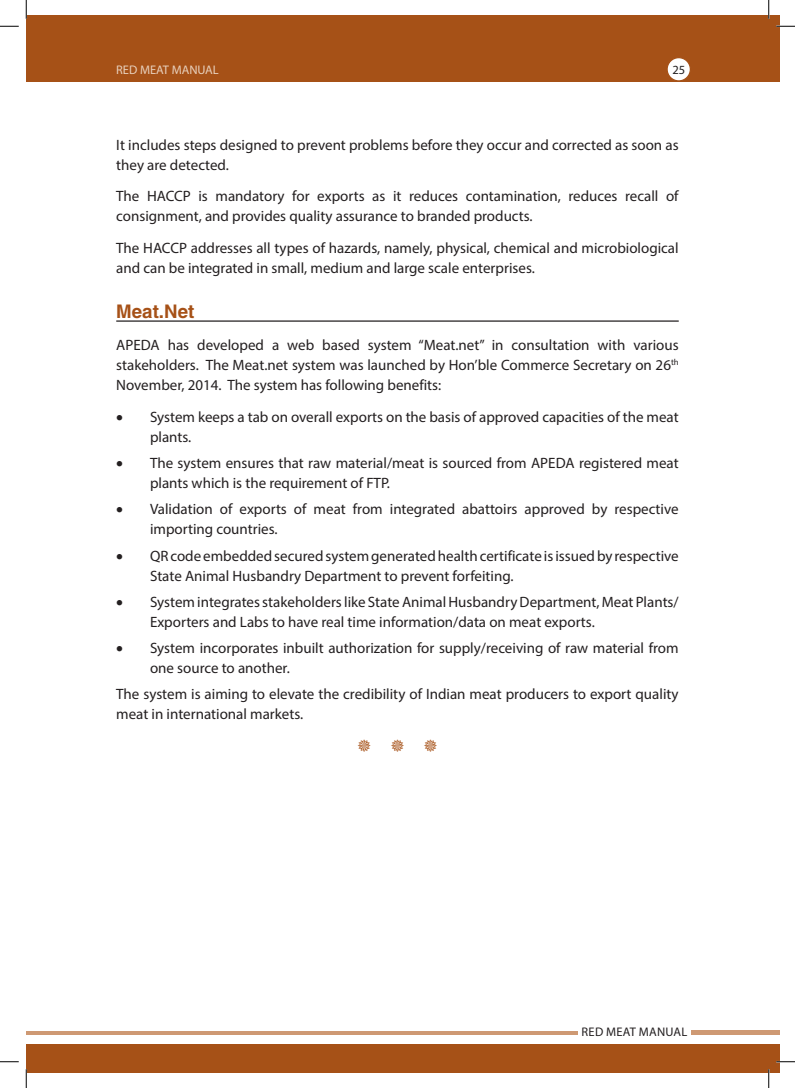
<style>
.page{position:relative;width:795px;height:1088px;background:#fff}
.page>*{position:absolute;margin:0;border:0;box-sizing:border-box;transform-origin:0 0}
.t1{font:700 18.75px "Helvetica";color:#a65117}
.t2{font:15px/20px "Myriad Pro";color:#231f20}
.t3{font:12.5px "Myriad Pro";letter-spacing:.02em;color:#231f20}
.t4{font:12.5px "Myriad Pro";color:#e8d0bc}
</style>
<div class="page">
<div style="left:26px;top:1044px;width:754px;height:28px;background:#a65117"></div>
<div style="left:26px;top:15px;width:754px;height:67px;background:#a65117"></div>
<hr style="left:26px;top:1031px;width:552px;height:3px;background:#ce9973">
<hr style="left:691px;top:1030px;width:89px;height:4px;background:#ce9973">
<div style="left:667px;top:58px;width:23px;height:23px;background:#fff;border-radius:50%"></div>
<div style="left:666px;top:57px;width:25px;height:25px;border:1px solid #a65117;border-radius:50%"></div>
<hr style="left:116px;top:320px;width:563px;height:2px;background:#231f20">
<svg style="left:0;top:25px;width:19px;height:2px"></svg>
<svg style="left:776px;top:25px;width:19px;height:2px"></svg>
<svg style="left:0;top:1061px;width:19px;height:1px"></svg>
<svg style="left:776px;top:1061px;width:19px;height:1px"></svg>
<svg style="left:25px;top:0;width:2px;height:19px"></svg>
<svg style="left:25px;top:1069px;width:2px;height:19px"></svg>
<svg style="left:768px;top:0;width:2px;height:19px"></svg>
<svg style="left:768px;top:1069px;width:2px;height:19px"></svg>
<p class="t4" style="left:116px;top:62px;width:104px">RED MEAT MANUAL</p>
<p class="t3" style="left:672px;top:62px;width:14px">25</p>
<p class="t2" style="left:116px;top:135px;width:564px">It includes steps designed to prevent problems before they occur and corrected as soon as they are detected.</p>
<p class="t2" style="left:116px;top:186px;width:564px">The HACCP is mandatory for exports as it reduces contamination, reduces recall of consignment, and provides quality assurance to branded products.</p>
<p class="t2" style="left:116px;top:237px;width:564px">The HACCP addresses all types of hazards, namely, physical, chemical and microbiological and can be integrated in small, medium and large scale enterprises.</p>
<p class="t1" style="left:116px;top:300px;width:80px">Meat.Net</p>
<p class="t2" style="left:116px;top:335px;width:564px;text-align:justify">APEDA has developed a web based system “Meat.net” in consultation with various stakeholders. The Meat.net system was launched by Hon’ble Commerce Secretary on 26<sup>th </sup>November, 2014. The system has following benefits:</p>
<p class="t2" style="left:150px;top:406px;width:530px;text-indent:-34px">• System keeps a tab on overall exports on the basis of approved capacities of the meat plants.</p>
<p class="t2" style="left:150px;top:453px;width:530px;text-indent:-34px">• The system ensures that raw material/meat is sourced from APEDA registered meat plants which is the requirement of FTP.</p>
<p class="t2" style="left:150px;top:499px;width:530px;text-indent:-34px">• Validation of exports of meat from integrated abattoirs approved by respective importing countries.</p>
<p class="t2" style="left:150px;top:545px;width:530px;text-indent:-34px">• QR code embedded secured system generated health certificate is issued by respective<br>State Animal Husbandry Department to prevent forfeiting.</p>
<p class="t2" style="left:150px;top:591px;width:530px;text-indent:-34px">• System integrates stakeholders like State Animal Husbandry Department, Meat Plants/<br>Exporters and Labs to have real time information/data on meat exports.</p>
<p class="t2" style="left:150px;top:638px;width:530px;text-indent:-34px">• System incorporates inbuilt authorization for supply/receiving of raw material from one source to another.</p>
<p class="t2" style="left:116px;top:684px;width:564px">The system is aiming to elevate the credibility of Indian meat producers to export quality meat in international markets.</p>
<p class="t3" style="left:582px;top:1023px;width:107px">RED MEAT MANUAL</p>
</div>
